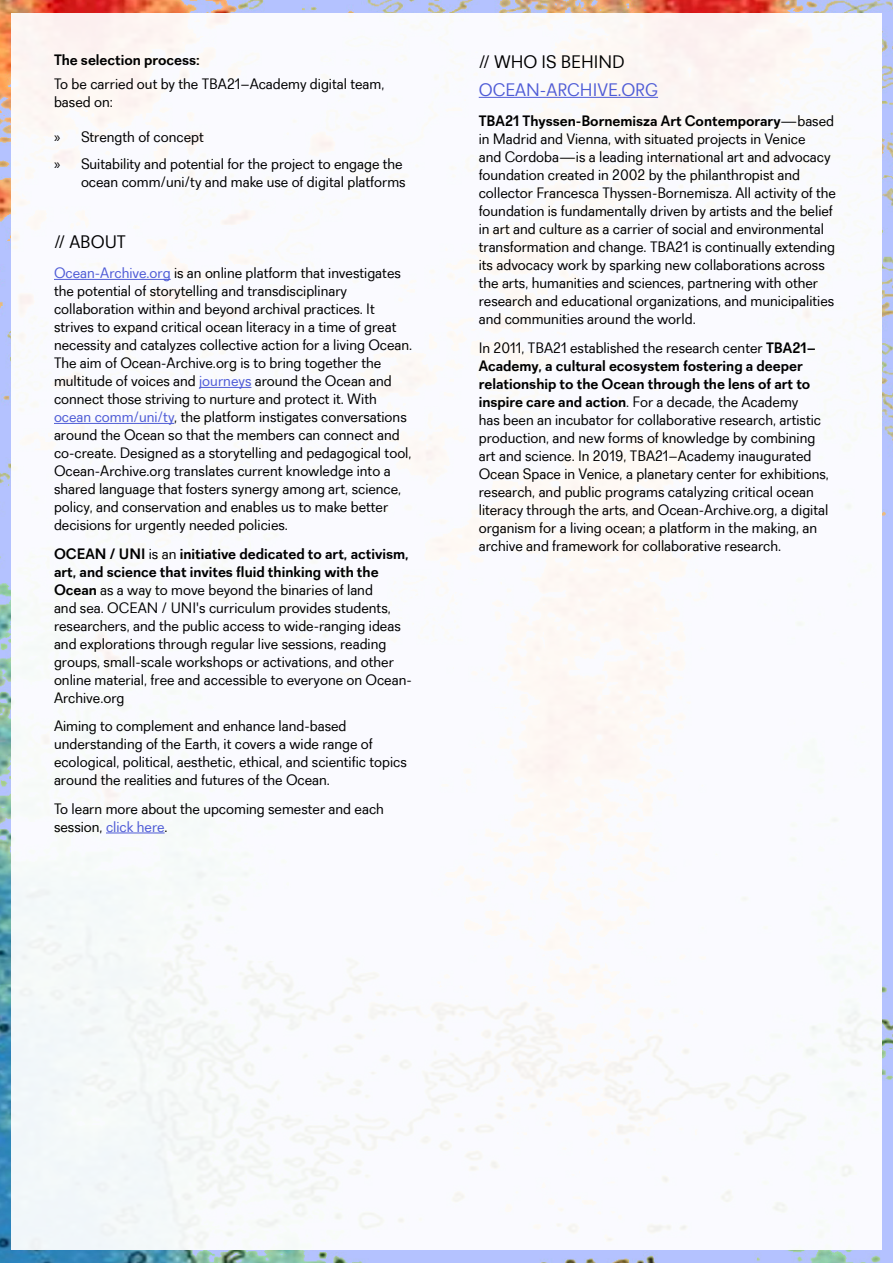
<style>
.page{position:relative;width:893px;height:1263px;background:#fff}
.page>*{position:absolute;margin:0;border:0;box-sizing:border-box;transform-origin:0 0}
.Headline_in_text{font:18px/28.5px "Recta";color:#4f5cd6}
.Headline_in_text-2{font:18px "Recta";color:#000}
.Paragraph_-_regular{font:15px/18px "Recta";color:#000}
.Paragraph_Sub-headli{font:700 15px "Recta";color:#000}
.s1{font-family:"Myriad Pro"}
.s2{color:#4f5cd6}
.s3{font-weight:700}
.s4{color:#000}
</style>
<div class="page">
<img style="left:0;top:0;width:893px;height:1263px">
<img style="left:11px;top:13px;width:870px;height:1237px">
<hr style="left:54px;top:279px;width:117px;height:1px;background:#4f5cd6">
<hr style="left:199px;top:387px;width:52px;height:1px;background:#4f5cd6">
<hr style="left:54px;top:423px;width:120px;height:1px;background:#4f5cd6">
<hr style="left:106px;top:832px;width:59px;height:1px;background:#4f5cd6">
<hr style="left:479px;top:97px;width:179px;height:1px;background:#4f5cd6">
<p class="Paragraph_Sub-headli" style="left:54px;top:54px;width:147px">The selection process:</p>
<p class="Paragraph_-_regular" style="left:54px;top:76px;width:332px">To be carried out by the TBA21–Academy digital team, based on:</p>
<p class="Paragraph_-_regular" style="left:54px;top:129px;width:151px"><span class="s1">»</span> Strength of concept</p>
<p class="Paragraph_-_regular" style="left:54px;top:156px;width:353px;text-align:right"><span class="s1">»</span> Suitability and potential for the project to engage the ocean comm/uni/ty and make use of digital platforms</p>
<p class="Headline_in_text-2" style="left:54px;top:234px;width:74px">// ABOUT</p>
<p class="Paragraph_-_regular" style="left:54px;top:265px;width:360px"><span class="s2">Ocean-Archive.org</span> is an online platform that investigates the potential of storytelling and transdisciplinary collaboration within and beyond archival practices. It strives to expand critical ocean literacy in a time of great necessity and catalyzes collective action for a living Ocean.<br>The aim of Ocean-Archive.org is to bring together the multitude of voices and <span class="s2">journeys</span> around the Ocean and connect those striving to nurture and protect it. With <span class="s2">ocean comm/uni/ty</span>, the platform instigates conversations around the Ocean so that the members can connect and co-create. Designed as a storytelling and pedagogical tool, Ocean-Archive.org translates current knowledge into a shared language that fosters synergy among art, science, policy, and conservation and enables us to make better decisions for urgently needed policies.</p>
<p class="Paragraph_-_regular" style="left:54px;top:546px;width:359px"><span class="s3">OCEAN / UNI</span> is an <span class="s3">initiative dedicated to art, activism, art, and science that invites fluid thinking with the Ocean</span> as a way to move beyond the binaries of land<br>and sea. OCEAN / UNI's curriculum provides students, researchers, and the public access to wide-ranging ideas and explorations through regular live sessions, reading groups, small-scale workshops or activations, and other online material, free and accessible to everyone on Ocean-Archive.org</p>
<p class="Paragraph_-_regular" style="left:54px;top:718px;width:354px">Aiming to complement and enhance land-based understanding of the Earth, it covers a wide range of ecological, political, aesthetic, ethical, and scientific topics around the realities and futures of the Ocean.</p>
<p class="Paragraph_-_regular" style="left:54px;top:801px;width:331px">To learn more about the upcoming semester and each session, <span class="s2">click here</span>.</p>
<p class="Headline_in_text" style="left:479px;top:48px;width:181px"><span class="s4">// WHO IS BEHIND<br></span>OCEAN-ARCHIVE.ORG</p>
<p class="Paragraph_-_regular" style="left:479px;top:113px;width:359px"><span class="s3">TBA21 Thyssen-Bornemisza Art Contemporary</span>—based in Madrid and Vienna, with situated projects in Venice<br>and Cordoba—is a leading international art and advocacy foundation created in 2002 by the philanthropist and collector Francesca Thyssen-Bornemisza. All activity of the foundation is fundamentally driven by artists and the belief in art and culture as a carrier of social and environmental transformation and change. TBA21 is continually extending its advocacy work by sparking new collaborations across the arts, humanities and sciences, partnering with other research and educational organizations, and municipalities and communities around the world.</p>
<p class="Paragraph_-_regular" style="left:479px;top:340px;width:352px">In 2011, TBA21 established the research center <span class="s3">TBA21– Academy, a cultural ecosystem fostering a deeper relationship to the Ocean through the lens of art to inspire care and action</span>. For a decade, the Academy<br>has been an incubator for collaborative research, artistic production, and new forms of knowledge by combining art and science. In 2019, TBA21–Academy inaugurated Ocean Space in Venice, a planetary center for exhibitions, research, and public programs catalyzing critical ocean literacy through the arts, and Ocean-Archive.org, a digital organism for a living ocean; a platform in the making, an archive and framework for collaborative research.</p>
</div>
